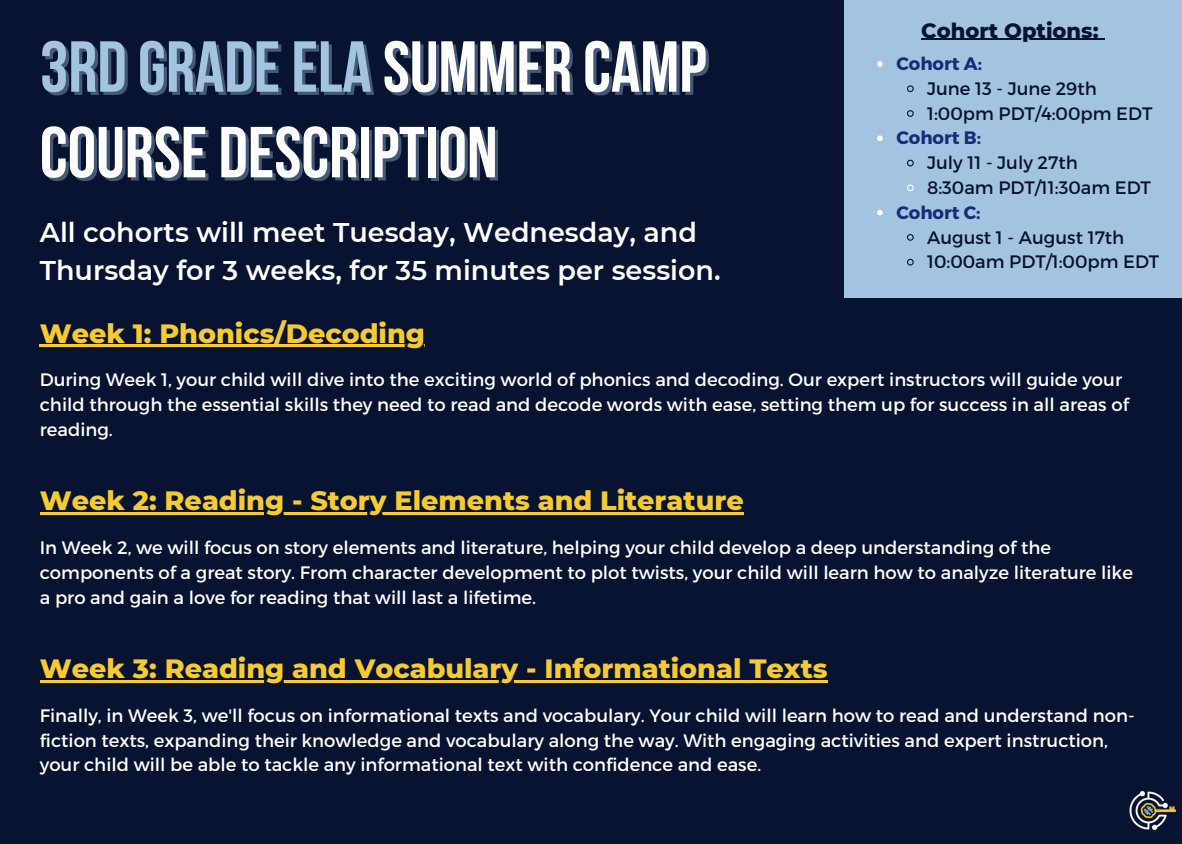
<style>
.page{position:relative;width:1182px;height:844px;background:#fff}
.page>*{position:absolute;margin:0;border:0;box-sizing:border-box;transform-origin:0 0}
.t1{font:700 72px/85.5px "Bebas Neue";color:#fff}
.t2{font:800 27px "Montserrat";color:#f7cb2d}
.t3{font:600 27px/37.2px "Montserrat";color:#fff}
.t4{font:800 21px "Montserrat";color:#071330}
.t5{font:18px/24.8px "Montserrat";color:#fff}
.t6{font:18px/24.8px "Montserrat";color:#071330}
.t7{font:700 18px "Montserrat";color:#122e76}
.s1{color:#a2c4e0}
</style>
<div class="page">
<div style="left:0;top:0;width:1181px;height:844px;background:#071330"></div>
<div style="left:844px;top:0;width:337px;height:298px;background:#a2c4e0"></div>
<img style="left:1129px;top:791px;width:48px;height:40px">
<hr style="left:40px;top:512px;width:703px;height:2px;background:#f7cb2d">
<hr style="left:40px;top:680px;width:787px;height:2px;background:#f7cb2d">
<hr style="left:40px;top:345px;width:385px;height:2px;background:#f7cb2d">
<hr style="left:921px;top:39px;width:177px;height:1px;background:#071330">
<svg style="left:877px;top:61px;width:5px;height:6px"></svg>
<svg style="left:907px;top:85px;width:7px;height:8px"></svg>
<svg style="left:907px;top:110px;width:7px;height:7px"></svg>
<svg style="left:877px;top:135px;width:5px;height:6px"></svg>
<svg style="left:907px;top:159px;width:7px;height:8px"></svg>
<svg style="left:907px;top:184px;width:7px;height:8px"></svg>
<svg style="left:877px;top:210px;width:5px;height:5px"></svg>
<svg style="left:907px;top:234px;width:7px;height:7px"></svg>
<svg style="left:907px;top:258px;width:7px;height:8px"></svg>
<h1 class="t1" style="left:40px;top:31px;width:668px"><span class="s1">3RD GRADEELA</span> SUMMER CAMP<br>COURSE DESCRIPTION</h1>
<h2 class="t3" style="left:40px;top:214px;width:682px">All cohorts will meet Tuesday, Wednesday, and<br>Thursday for 3 weeks, for 35 minutes per session.</h2>
<p class="t4" style="left:921px;top:17px;width:179px">Cohort Options:</p>
<p class="t7" style="left:896px;top:52px;width:87px">Cohort A:</p>
<p class="t6" style="left:927px;top:75px;width:227px">June 13 - June 29th<br>1:00pm PDT/4:00pm EDT</p>
<p class="t7" style="left:896px;top:126px;width:86px">Cohort B:</p>
<p class="t6" style="left:927px;top:150px;width:225px">July 11 - July 27th<br>8:30am PDT/11:30am EDT</p>
<p class="t7" style="left:896px;top:201px;width:86px">Cohort C:</p>
<p class="t6" style="left:927px;top:224px;width:234px">August 1 - August 17th<br>10:00am PDT/1:00pm EDT</p>
<h2 class="t2" style="left:40px;top:316px;width:386px">Week 1: Phonics/Decoding</h2>
<p class="t5" style="left:40px;top:367px;width:1090px">During Week 1, your child will dive into the exciting world of phonics and decoding. Our expert instructors will guide your child through the essential skills they need to read and decode words with ease, setting them up for success in all areas of reading.</p>
<h2 class="t2" style="left:40px;top:484px;width:705px">Week 2: Reading - Story Elements and Literature</h2>
<p class="t5" style="left:40px;top:534px;width:1094px">In Week 2, we will focus on story elements and literature, helping your child develop a deep understanding of the components of a great story. From character development to plot twists, your child will learn how to analyze literature like a pro and gain a love for reading that will last a lifetime.</p>
<h2 class="t2" style="left:40px;top:652px;width:789px">Week 3: Reading and Vocabulary - Informational Texts</h2>
<p class="t5" style="left:40px;top:702px;width:1096px">Finally, in Week 3, we'll focus on informational texts and vocabulary. Your child will learn how to read and understand non&shy;fiction texts, expanding their knowledge and vocabulary along the way. With engaging activities and expert instruction, your child will be able to tackle any informational text with confidence and ease.</p>
</div>
